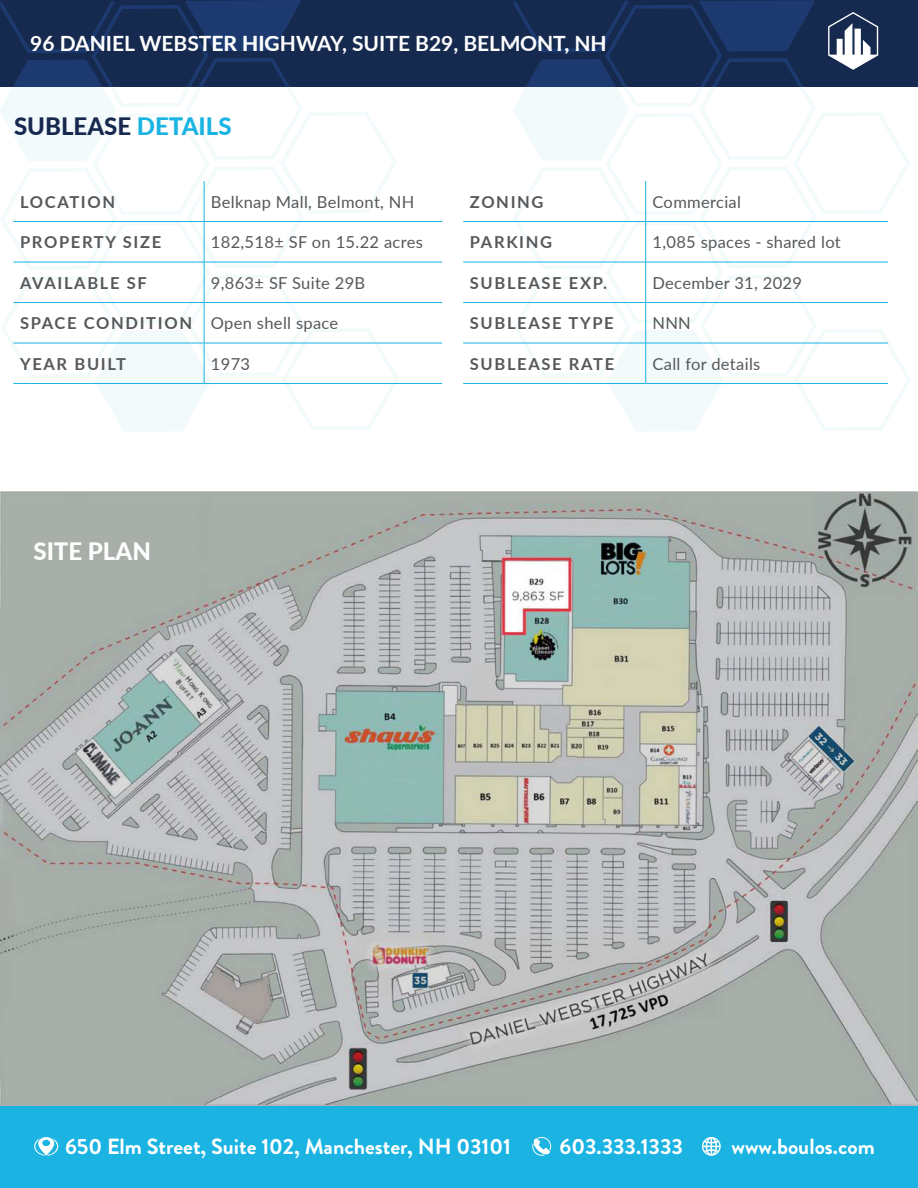
<style>
.page{position:relative;width:918px;height:1188px;background:#fff}
.page>*{position:absolute;margin:0;border:0;box-sizing:border-box;transform-origin:0 0}
.t1{font:800 24px "Lato";color:#17294f}
.t2{font:800 24px "Lato";color:#fff}
.t3{font:700 21.9px "Brandon Grotesque";color:#fff}
.t4{font:700 21px "Lato";color:#fff}
.Body_Text{font:16.5px "Lato";letter-spacing:.02em;color:#57585a}
.Body_Text-2{font:700 16.5px "Lato";letter-spacing:.1em;color:#57585a}
.s1{color:#1ab3e2}
</style>
<div class="page">
<div style="left:0;top:0;width:918px;height:86px;background:#162a4f"></div>
<svg style="left:512px;top:0;width:399px;height:431px"></svg>
<div style="left:0;top:1106px;width:918px;height:82px;background:#1ab3e2"></div>
<svg style="left:702px;top:1137px;width:19px;height:19px"></svg>
<svg style="left:532px;top:1137px;width:19px;height:19px"></svg>
<svg style="left:34px;top:1137px;width:24px;height:19px"></svg>
<svg style="left:0;top:0;width:399px;height:432px"></svg>
<img style="left:0;top:491px;width:918px;height:615px">
<hr style="left:204px;top:181px;width:1px;height:40px;background:#1ab3e2">
<hr style="left:13px;top:221px;width:191px;height:1px;background:#1ab3e2">
<hr style="left:204px;top:221px;width:238px;height:1px;background:#1ab3e2">
<hr style="left:204px;top:222px;width:1px;height:40px;background:#1ab3e2">
<hr style="left:13px;top:262px;width:191px;height:1px;background:#1ab3e2">
<hr style="left:204px;top:262px;width:238px;height:1px;background:#1ab3e2">
<hr style="left:204px;top:262px;width:1px;height:40px;background:#1ab3e2">
<hr style="left:13px;top:302px;width:191px;height:1px;background:#1ab3e2">
<hr style="left:204px;top:302px;width:238px;height:1px;background:#1ab3e2">
<hr style="left:204px;top:303px;width:1px;height:40px;background:#1ab3e2">
<hr style="left:13px;top:343px;width:191px;height:1px;background:#1ab3e2">
<hr style="left:204px;top:343px;width:238px;height:1px;background:#1ab3e2">
<hr style="left:204px;top:343px;width:1px;height:40px;background:#1ab3e2">
<hr style="left:13px;top:383px;width:191px;height:1px;background:#1ab3e2">
<hr style="left:204px;top:383px;width:238px;height:1px;background:#1ab3e2">
<hr style="left:645px;top:181px;width:1px;height:40px;background:#1ab3e2">
<hr style="left:463px;top:221px;width:183px;height:1px;background:#1ab3e2">
<hr style="left:646px;top:221px;width:242px;height:1px;background:#1ab3e2">
<hr style="left:645px;top:222px;width:1px;height:40px;background:#1ab3e2">
<hr style="left:463px;top:262px;width:183px;height:1px;background:#1ab3e2">
<hr style="left:646px;top:262px;width:242px;height:1px;background:#1ab3e2">
<hr style="left:645px;top:262px;width:1px;height:40px;background:#1ab3e2">
<hr style="left:463px;top:302px;width:183px;height:1px;background:#1ab3e2">
<hr style="left:646px;top:302px;width:242px;height:1px;background:#1ab3e2">
<hr style="left:645px;top:303px;width:1px;height:40px;background:#1ab3e2">
<hr style="left:463px;top:343px;width:183px;height:1px;background:#1ab3e2">
<hr style="left:646px;top:343px;width:242px;height:1px;background:#1ab3e2">
<hr style="left:645px;top:343px;width:1px;height:40px;background:#1ab3e2">
<hr style="left:463px;top:383px;width:183px;height:1px;background:#1ab3e2">
<hr style="left:646px;top:383px;width:242px;height:1px;background:#1ab3e2">
<p class="t4" style="left:30px;top:28px;width:578px">96 DANIEL WEBSTER HIGHWAY, SUITE B29, BELMONT, NH</p>
<p class="t1" style="left:14px;top:108px;width:219px">SUBLEASE <span class="s1">DETAILS</span></p>
<p class="Body_Text-2" style="left:20px;top:190px;width:97px">LOCATION</p>
<p class="Body_Text" style="left:211px;top:190px;width:205px">Belknap Mall, Belmont, NH</p>
<p class="Body_Text-2" style="left:20px;top:230px;width:143px">PROPERTY SIZE</p>
<p class="Body_Text" style="left:211px;top:231px;width:214px">182,518± SF on 15.22 acres</p>
<p class="Body_Text-2" style="left:20px;top:271px;width:128px">AVAILABLE SF</p>
<p class="Body_Text" style="left:211px;top:271px;width:156px">9,863± SF Suite 29B</p>
<p class="Body_Text-2" style="left:20px;top:311px;width:173px">SPACE CONDITION</p>
<p class="Body_Text" style="left:211px;top:312px;width:129px">Open shell space</p>
<p class="Body_Text-2" style="left:20px;top:352px;width:108px">YEAR BUILT</p>
<p class="Body_Text" style="left:211px;top:352px;width:41px">1973</p>
<p class="Body_Text-2" style="left:470px;top:190px;width:75px">ZONING</p>
<p class="Body_Text" style="left:652px;top:190px;width:90px">Commercial</p>
<p class="Body_Text-2" style="left:470px;top:230px;width:84px">PARKING</p>
<p class="Body_Text" style="left:652px;top:231px;width:190px">1,085 spaces - shared lot</p>
<p class="Body_Text-2" style="left:470px;top:271px;width:139px">SUBLEASE EXP.</p>
<p class="Body_Text" style="left:652px;top:271px;width:151px">December 31, 2029</p>
<p class="Body_Text-2" style="left:470px;top:311px;width:145px">SUBLEASE TYPE</p>
<p class="Body_Text" style="left:652px;top:312px;width:40px">NNN</p>
<p class="Body_Text-2" style="left:470px;top:352px;width:146px">SUBLEASE RATE</p>
<p class="Body_Text" style="left:652px;top:352px;width:109px">Call for details</p>
<p class="t2" style="left:33px;top:533px;width:119px">SITE PLAN</p>
<h2 class="t3" style="left:65px;top:1131px;width:448px">650 Elm Street, Suite 102, Manchester, NH 03101</h2>
<h2 class="t3" style="left:560px;top:1131px;width:125px">603.333.1333</h2>
<h2 class="t3" style="left:732px;top:1131px;width:145px">www.boulos.com</h2>
</div>
